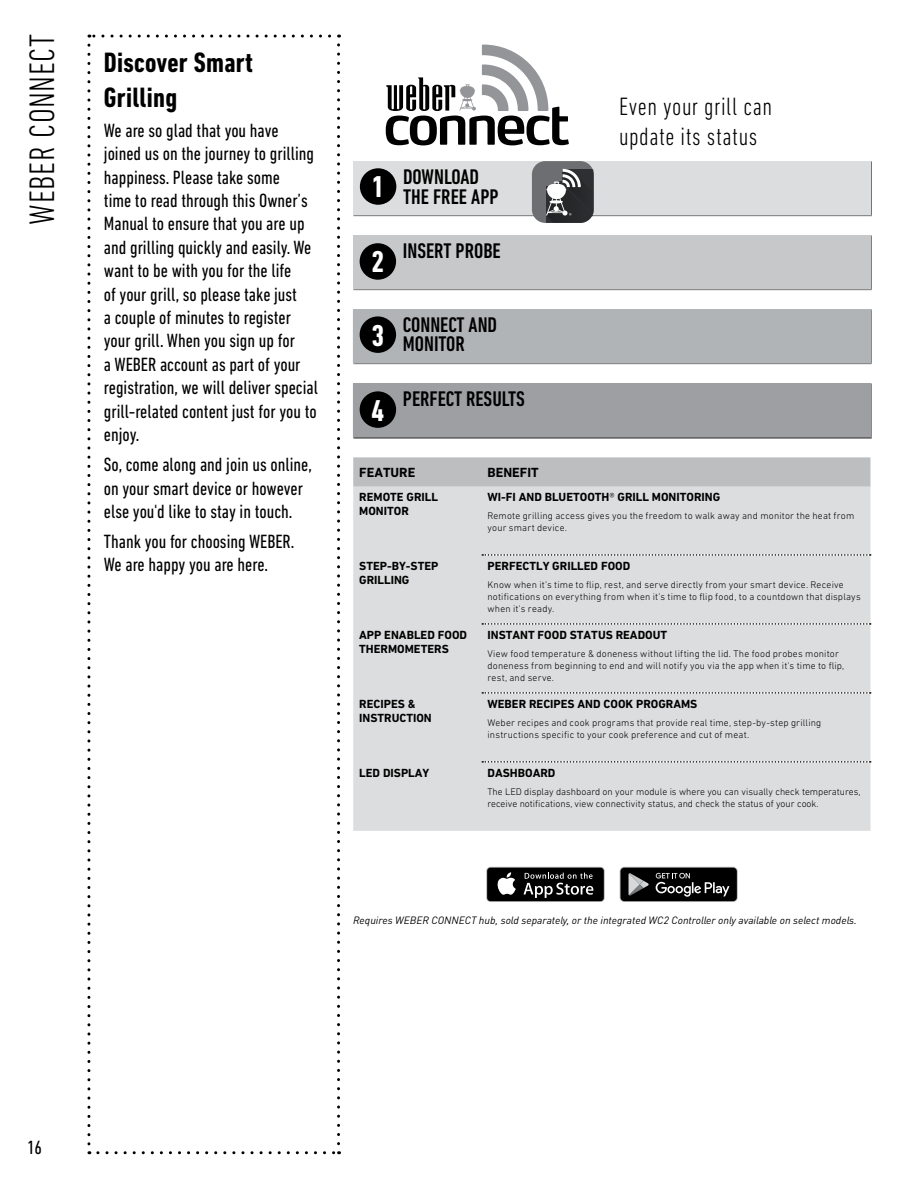
<style>
.page{position:relative;width:918px;height:1188px;background:#fff}
.page>*{position:absolute;margin:0;border:0;box-sizing:border-box;transform-origin:0 0}
.t1{font:300 condensed 36px "DIN Next LT Pro";letter-spacing:.025em;color:#000}
.t2{font:700 condensed 30.75px "DIN Next LT Pro";color:#fff}
.t3{font:700 condensed 28.5px/34.2px "DIN Next LT Pro";letter-spacing:.01em;color:#000}
.t4{font:300 condensed 25.5px/30.6px "DIN Next LT Pro";letter-spacing:.025em;color:#000}
.t5{font:500 condensed 21.6px/20px "DIN Next LT Pro";color:#000}
.t6{font:condensed 19.5px/23.4px "DIN Next LT Pro";color:#000}
.t7{font:700 13.5px "DIN Next LT Pro";color:#000}
.t8{font:700 12px/14.4px "DIN Next LT Pro";color:#000}
.t9{font:italic 10.5px "DIN Pro";color:#000}
.t10{font:300 9.75px/11.7px "DIN Next LT Pro";letter-spacing:.02em;color:#000}
.t11{font:300 9.75px/11.7px "DIN Next LT Pro";color:#000}
.s1{font-weight:700;font-size:30.75px;color:#fff}
.s2{font-weight:400;font-stretch:condensed}
</style>
<div class="page">
<svg style="left:486px;top:867px;width:119px;height:35px"></svg>
<div style="left:487px;top:868px;width:117px;height:33px;background:#000;border-radius:3px"></div>
<svg style="left:497px;top:872px;width:19px;height:23px"></svg>
<svg style="left:524px;top:873px;width:69px;height:25px"></svg>
<svg style="left:620px;top:867px;width:118px;height:35px"></svg>
<div style="left:621px;top:868px;width:116px;height:33px;background:#000;border-radius:4px"></div>
<svg style="left:656px;top:873px;width:74px;height:24px"></svg>
<svg style="left:629px;top:873px;width:20px;height:23px"></svg>
<div style="left:353px;top:161px;width:519px;height:56px;background:#8c8c8c"></div>
<div style="left:354px;top:161px;width:517px;height:54px;background:#dcddde"></div>
<div style="left:360px;top:168px;width:36px;height:37px;background:#000;border-radius:50%"></div>
<div style="left:353px;top:235px;width:519px;height:56px;background:#8c8c8c"></div>
<div style="left:354px;top:235px;width:517px;height:54px;background:#c7c8ca"></div>
<div style="left:360px;top:243px;width:36px;height:37px;background:#000;border-radius:50%"></div>
<div style="left:353px;top:309px;width:519px;height:56px;background:#8c8c8c"></div>
<div style="left:353px;top:309px;width:518px;height:54px;background:#b1b4b6"></div>
<div style="left:360px;top:316px;width:36px;height:37px;background:#000;border-radius:50%"></div>
<div style="left:353px;top:383px;width:519px;height:56px;background:#666"></div>
<div style="left:353px;top:383px;width:518px;height:54px;background:#9d9fa2"></div>
<div style="left:360px;top:391px;width:36px;height:37px;background:#000;border-radius:50%"></div>
<div style="left:353px;top:457px;width:517px;height:30px;background:#bcbec0"></div>
<div style="left:353px;top:487px;width:517px;height:344px;background:#dcddde"></div>
<svg style="left:482px;top:554px;width:389px;height:2px"></svg>
<svg style="left:482px;top:623px;width:389px;height:2px"></svg>
<svg style="left:482px;top:692px;width:389px;height:2px"></svg>
<svg style="left:482px;top:761px;width:389px;height:2px"></svg>
<div style="left:532px;top:161px;width:62px;height:62px;background:#6d6e71;border-radius:13px"></div>
<svg style="left:546px;top:169px;width:48px;height:54px;background:#5e5f61"></svg>
<svg style="left:386px;top:45px;width:183px;height:100px"></svg>
<svg style="left:87px;top:45px;width:3px;height:1109px"></svg>
<svg style="left:98px;top:1151px;width:242px;height:3px"></svg>
<svg style="left:337px;top:35px;width:3px;height:1109px"></svg>
<svg style="left:89px;top:35px;width:241px;height:3px"></svg>
<h1 class="t1" style="left:21px;top:225px;width:193px;rotate:-90deg">WEBER CONNECT</h1>
<h3 class="t3" style="left:104px;top:46px;width:151px">Discover Smart<br>Grilling</h3>
<p class="t6" style="left:104px;top:118px;width:216px">We are so glad that you have joined us on the journey to grilling happiness. Please take some<br>time to read through this Owner’s<br>Manual to ensure that you are up and grilling quickly and easily. We want to be with you for the life<br>of your grill, so please take just<br>a couple of minutes to register your grill. When you sign up for<br>a WEBER account as part of your registration, we will deliver special grill-related content just for you to enjoy.</p>
<h3 class="t6" style="left:104px;top:453px;width:209px">So, come along and join us online, on your smart device or however else you'd like to stay in touch.</h3>
<h3 class="t6" style="left:104px;top:530px;width:192px">Thank you for choosing WEBER.<br>We are happy you are here.</h3>
<h3 class="t5" style="left:403px;top:167px;width:97px;text-indent:-31px"><span class="s1">1</span> DOWNLOAD<br>THE FREE APP</h3>
<h2 class="t2" style="left:371px;top:245px;width:14px">2</h2>
<h3 class="t5" style="left:403px;top:241px;width:99px">INSERT PROBE</h3>
<h3 class="t5" style="left:371px;top:315px;width:127px;line-height:19.2px;text-align:center"><span class="s1">3</span> CONNECT AND<br>MONITOR</h3>
<h2 class="t2" style="left:372px;top:393px;width:14px">4</h2>
<h3 class="t5" style="left:403px;top:389px;width:124px">PERFECT RESULTS</h3>
<h3 class="t4" style="left:619px;top:91px;width:154px">Even your grill can update its status</h3>
<h3 class="t7" style="left:359px;top:465px;width:58px">FEATURE</h3>
<h3 class="t7" style="left:488px;top:465px;width:53px">BENEFIT</h3>
<p class="t8" style="left:359px;top:490px;width:80px">REMOTE GRILL<br>MONITOR</p>
<p class="t8" style="left:488px;top:490px;width:234px">WI-FI AND BLUETOOTH<span class="s2">®</span> GRILL MONITORING</p>
<p class="t10" style="left:488px;top:510px;width:368px">Remote grilling access gives you the freedom to walk away and monitor the heat from your smart device.</p>
<p class="t8" style="left:359px;top:559px;width:81px">STEP-BY-STEP<br>GRILLING</p>
<p class="t8" style="left:488px;top:559px;width:144px">PERFECTLY GRILLED FOOD</p>
<p class="t10" style="left:488px;top:579px;width:375px">Know when it’s time to flip, rest, and serve directly from your smart device. Receive notifications on everything from when it’s time to flip food, to a countdown that displays when it’s ready.</p>
<p class="t8" style="left:359px;top:628px;width:109px">APP ENABLED FOOD<br>THERMOMETERS</p>
<p class="t8" style="left:488px;top:628px;width:181px">INSTANT FOOD STATUS READOUT</p>
<p class="t10" style="left:488px;top:648px;width:358px">View food temperature &amp; doneness without lifting the lid. The food probes monitor doneness from beginning to end and will notify you via the app when it’s time to flip, rest, and serve.</p>
<p class="t8" style="left:359px;top:697px;width:74px">RECIPES &amp;<br>INSTRUCTION</p>
<p class="t8" style="left:488px;top:697px;width:211px">WEBER RECIPES AND COOK PROGRAMS</p>
<p class="t10" style="left:488px;top:717px;width:335px">Weber recipes and cook programs that provide real time, step-by-step grilling instructions specific to your cook preference and cut of meat.</p>
<p class="t8" style="left:359px;top:766px;width:72px">LED DISPLAY</p>
<p class="t8" style="left:488px;top:766px;width:69px">DASHBOARD</p>
<p class="t11" style="left:488px;top:786px;width:375px">The LED display dashboard on your module is where you can visually check temperatures, receive notifications, view connectivity status, and check the status of your cook.</p>
<p class="t9" style="left:353px;top:912px;width:505px">Requires WEBER CONNECT hub, sold separately, or the integrated WC2 Controller only available on select models.</p>
<h3 class="t6" style="left:27px;top:1136px;width:17px">16</h3>
</div>
